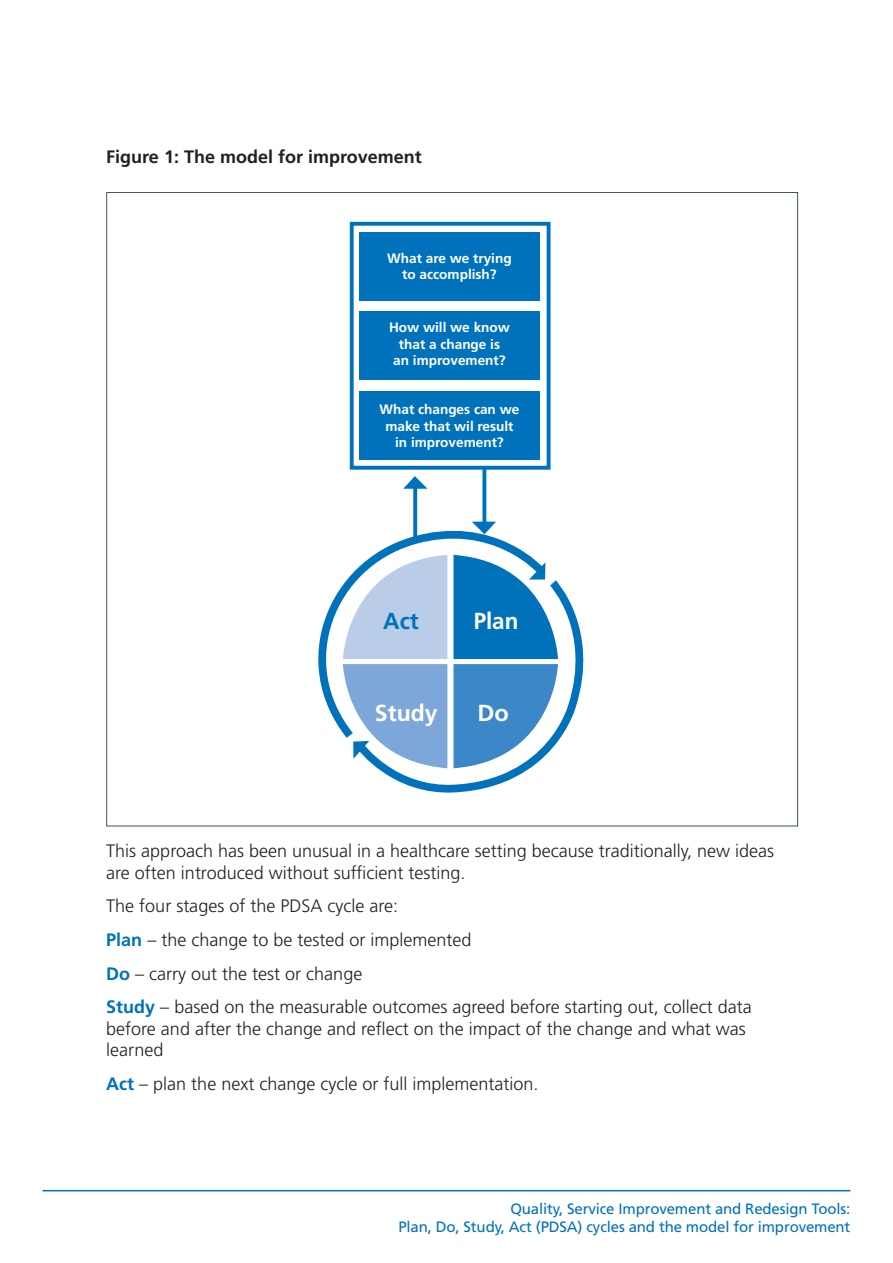
<style>
.page{position:relative;width:893px;height:1263px;background:#fff}
.page>*{position:absolute;margin:0;border:0;box-sizing:border-box;transform-origin:0 0}
.t1{font:700 23.25px "Frutiger LT Std";color:#fff}
.t2{font:700 23.25px "Frutiger LT Std";color:#fff;scale:.96 1}
.t3{font:700 23.25px "Frutiger LT Std";color:#0072bc}
.t4{font:300 18px/33.6px "Frutiger LT Std";color:#231f20}
.t5{font:700 18px "Frutiger LT Std";color:#231f20}
.t6{font:15px/18px "Frutiger LT Std";letter-spacing:-.01em;color:#0072bc;text-align:right}
.t7{font:700 13.65px/16.4px "Frutiger LT Std";color:#fff;text-align:center}
.s1{font-weight:700;color:#0072bc}
</style>
<div class="page">
<div style="left:350px;top:222px;width:201px;height:248px;border:4px solid #0072bc"></div>
<div style="left:359px;top:232px;width:181px;height:68px;background:#0072bc"></div>
<div style="left:359px;top:312px;width:181px;height:68px;background:#0072bc"></div>
<div style="left:359px;top:391px;width:181px;height:68px;background:#0072bc"></div>
<svg style="left:318px;top:516px;width:211px;height:217px"></svg>
<svg style="left:377px;top:575px;width:207px;height:218px"></svg>
<svg style="left:453px;top:555px;width:105px;height:213px"></svg>
<svg style="left:343px;top:555px;width:104px;height:213px"></svg>
<svg style="left:413px;top:489px;width:4px;height:51px"></svg>
<svg style="left:482px;top:466px;width:4px;height:56px"></svg>
<svg style="left:403px;top:476px;width:25px;height:13px"></svg>
<svg style="left:472px;top:522px;width:24px;height:12px"></svg>
<hr style="left:43px;top:1190px;width:807px;height:1px;background:#0072bc">
<p class="t5" style="left:106px;top:150px;width:317px">Figure 1: The model for improvement</p>
<p class="t7" style="left:387px;top:251px;width:126px">What are we trying to accomplish?</p>
<p class="t7" style="left:389px;top:321px;width:122px">How will we know that a change is<br>an improvement?</p>
<p class="t7" style="left:380px;top:402px;width:141px">What changes can we make that wil result in improvement?</p>
<p class="t3" style="left:383px;top:611px;width:37px">Act</p>
<p class="t1" style="left:375px;top:704px;width:64px">Study</p>
<p class="t2" style="left:474px;top:611px;width:48px">Plan</p>
<p class="t1" style="left:478px;top:704px;width:33px">Do</p>
<p class="t4" style="left:106px;top:841px;width:669px;line-height:21.6px">This approach has been unusual in a healthcare setting because traditionally, new ideas are often introduced without sufficient testing.</p>
<p class="t4" style="left:106px;top:891px;width:647px">The four stages of the PDSA cycle are:<br><span class="s1">Plan</span> – the change to be tested or implemented<br><span class="s1">Do</span> – carry out the test or change<br><span class="s1">Study</span> – based on the measurable outcomes agreed before starting out, collect data</p>
<p class="t4" style="left:106px;top:1019px;width:641px;line-height:21.6px">before and after the change and reflect on the impact of the change and what was learned</p>
<p class="t4" style="left:106px;top:1068px;width:434px"><span class="s1">Act</span> – plan the next change cycle or full implementation.</p>
<p class="t6" style="left:398px;top:1201px;width:454px">Quality, Service Improvement and Redesign Tools:<br>Plan, Do, Study, Act (PDSA) cycles and the model for improvement</p>
</div>
